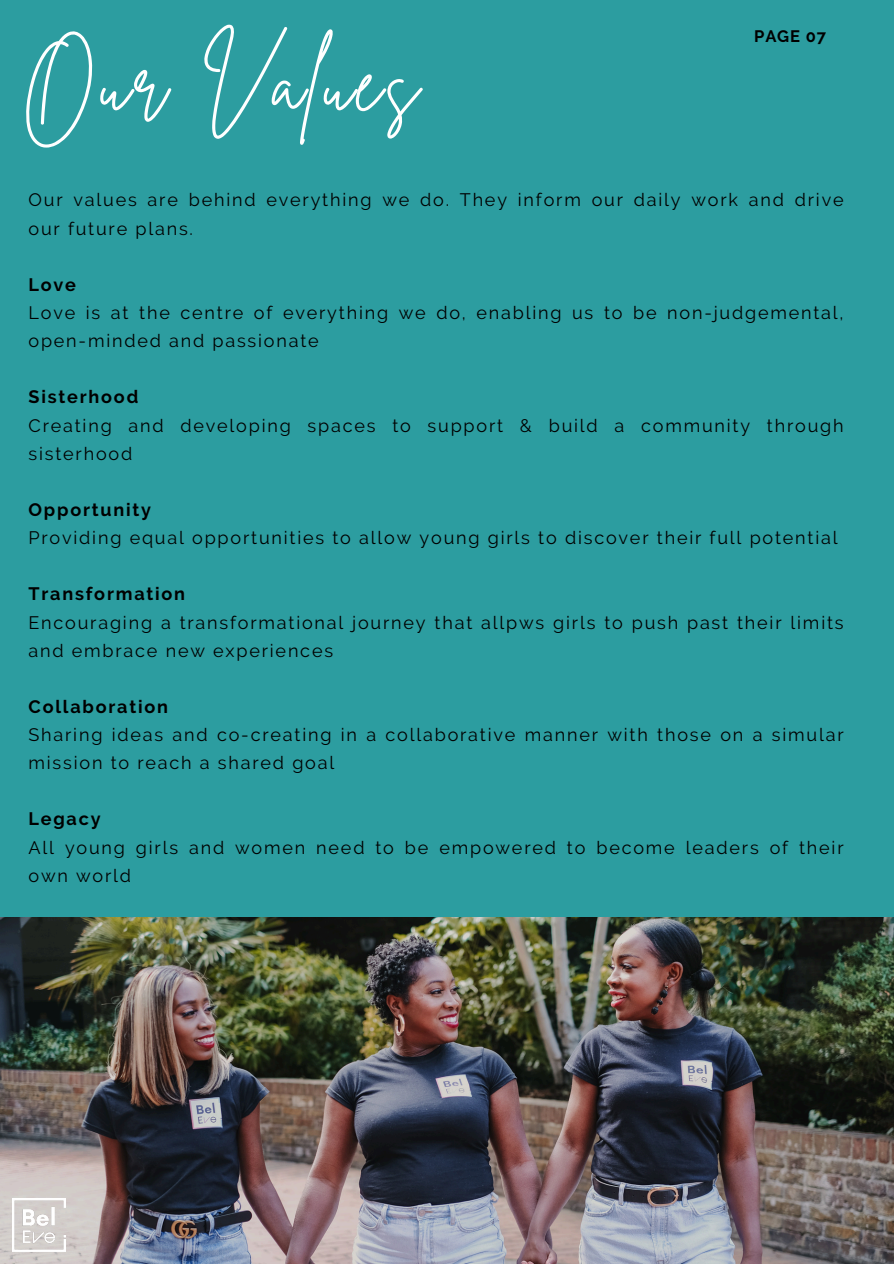
<style>
.page{position:relative;width:894px;height:1264px;background:#fff}
.page>*{position:absolute;margin:0;border:0;box-sizing:border-box;transform-origin:0 0}
.t1{font:81.6px "Brittany Signature";letter-spacing:.05em;color:#fff}
.t2{font:18px/28.2px "Raleway";letter-spacing:.1em;color:#000}
.t3{font:700 18px "Raleway";letter-spacing:.1em;color:#000}
.t4{font:700 16.5px "Raleway";letter-spacing:.05em;color:#000}
</style>
<div class="page">
<div style="left:0;top:0;width:893px;height:1263px;background:#2c9da0"></div>
<img style="left:0;top:917px;width:893px;height:346px">
<img style="left:13px;top:1198px;width:52px;height:53px">
<p class="t1" style="left:22px;top:29px;width:398px">Our Values</p>
<p class="t4" style="left:754px;top:27px;width:73px">PAGE 07</p>
<h1 class="t2" style="left:28px;top:186px;width:816px">Our values are behind everything we do. They inform our daily work and drive our future plans.</h1>
<p class="t3" style="left:28px;top:274px;width:49px">Love</p>
<p class="t2" style="left:28px;top:298px;width:816px">Love is at the centre of everything we do, enabling us to be non-judgemental, open-minded and passionate</p>
<p class="t3" style="left:28px;top:386px;width:111px">Sisterhood</p>
<p class="t2" style="left:28px;top:411px;width:816px">Creating and developing spaces to support &amp; build a community through sisterhood</p>
<p class="t3" style="left:28px;top:499px;width:124px">Opportunity</p>
<p class="t2" style="left:28px;top:523px;width:810px">Providing equal opportunities to allow young girls to discover their full potential</p>
<p class="t3" style="left:28px;top:583px;width:158px">Transformation</p>
<p class="t2" style="left:28px;top:608px;width:816px">Encouraging a transformational journey that allpws girls to push past their limits and embrace new experiences</p>
<p class="t3" style="left:28px;top:696px;width:141px">Collaboration</p>
<p class="t2" style="left:28px;top:720px;width:816px">Sharing ideas and co-creating in a collaborative manner with those on a simular mission to reach a shared goal</p>
<p class="t3" style="left:28px;top:808px;width:74px">Legacy</p>
<p class="t2" style="left:28px;top:833px;width:816px">All young girls and women need to be empowered to become leaders of their own world</p>
</div>
